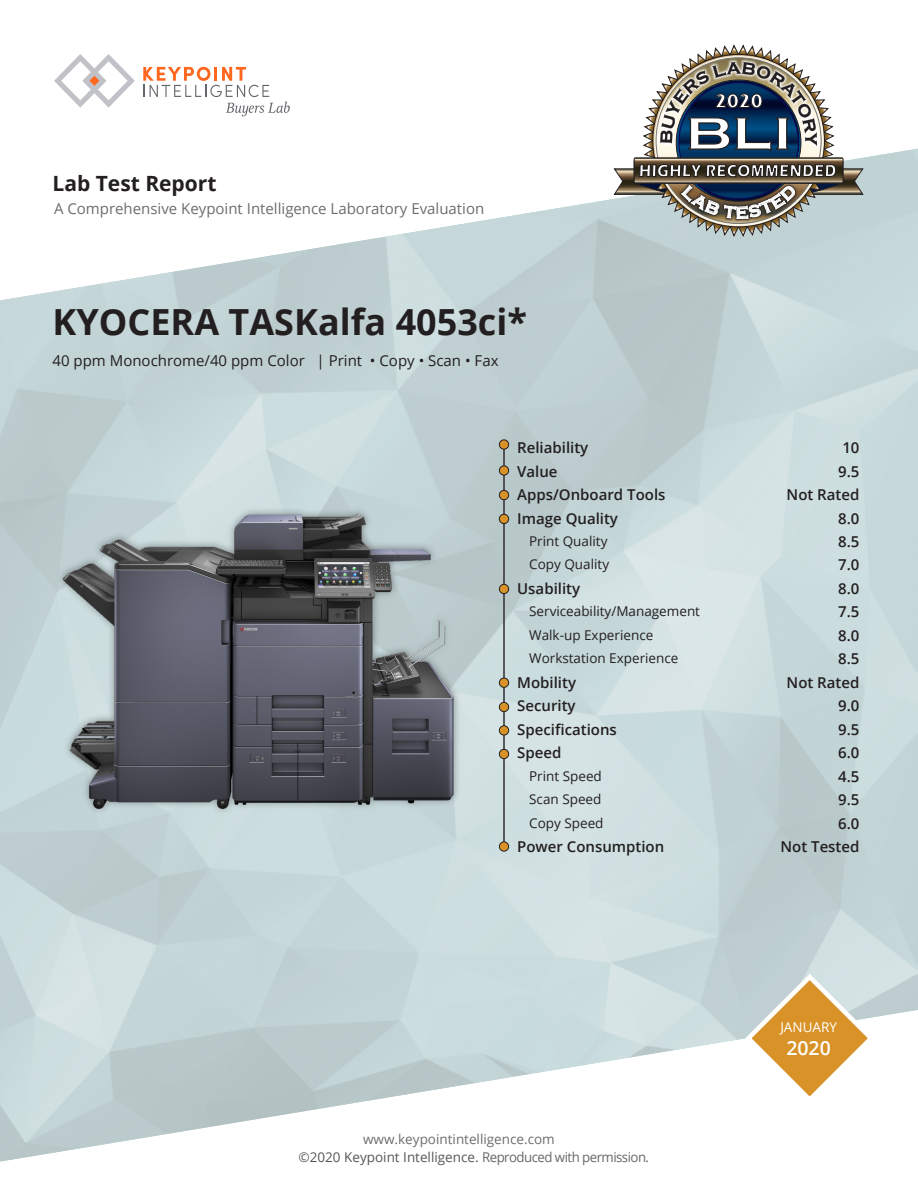
<style>
.page{position:relative;width:918px;height:1188px;background:#fff}
.page>*{position:absolute;margin:0;border:0;box-sizing:border-box;transform-origin:0 0}
.t1{font:700 36px "Open Sans";color:#231f20}
.t2{font:700 21px "Open Sans";color:#231f20}
.t3{font:700 20.1px "Friz Quadrata IT Cby BT";color:#fff}
.t4{font:600 19.5px "Open Sans";color:#fff}
.t5{font:600 15px "Open Sans";color:#231f20}
.t6{font:15px "Open Sans";color:#6c6d70}
.t7{font:15px "Open Sans";color:#231f20}
.t8{font:13.5px "Open Sans";color:#231f20}
.t9{font:13.5px "Open Sans";letter-spacing:-.02em;color:#555659}
.t10{font:13.5px "Open Sans";color:#6c6d70}
.t11{font:13.5px "Open Sans";color:#fff}
.s1{color:#68676a}
</style>
<div class="page">
<img style="left:0;top:148px;width:918px;height:1014px">
<img style="left:640px;top:237px;width:197px;height:19px">
<svg style="left:54px;top:54px;width:81px;height:54px"></svg>
<svg style="left:143px;top:67px;width:147px;height:49px"></svg>
<svg style="left:748px;top:977px;width:123px;height:123px;fill:#d99227"></svg>
<div style="left:746px;top:975px;width:127px;height:127px;border:4px solid #fff;border-radius:50%"></div>
<hr style="left:503px;top:443px;width:2px;height:403px;background:#312f30">
<div style="left:499px;top:440px;width:10px;height:9px;background:#d99227;border-radius:50%"></div>
<div style="left:499px;top:440px;width:10px;height:10px;border:1px solid #231f20;border-radius:50%"></div>
<div style="left:499px;top:466px;width:10px;height:9px;background:#d99227;border-radius:50%"></div>
<div style="left:499px;top:465px;width:10px;height:11px;border:1px solid #231f20;border-radius:50%"></div>
<div style="left:499px;top:678px;width:10px;height:9px;background:#d99227;border-radius:50%"></div>
<div style="left:499px;top:678px;width:10px;height:10px;border:1px solid #231f20;border-radius:50%"></div>
<div style="left:499px;top:702px;width:10px;height:10px;background:#d99227;border-radius:50%"></div>
<div style="left:499px;top:702px;width:10px;height:10px;border:1px solid #231f20;border-radius:50%"></div>
<div style="left:499px;top:726px;width:10px;height:9px;background:#d99227;border-radius:50%"></div>
<div style="left:499px;top:725px;width:10px;height:10px;border:1px solid #231f20;border-radius:50%"></div>
<div style="left:499px;top:749px;width:10px;height:10px;background:#d99227;border-radius:50%"></div>
<div style="left:499px;top:749px;width:10px;height:10px;border:1px solid #231f20;border-radius:50%"></div>
<div style="left:499px;top:842px;width:10px;height:9px;background:#d99227;border-radius:50%"></div>
<div style="left:499px;top:841px;width:10px;height:11px;border:1px solid #231f20;border-radius:50%"></div>
<div style="left:499px;top:584px;width:10px;height:10px;background:#d99227;border-radius:50%"></div>
<div style="left:499px;top:584px;width:10px;height:10px;border:1px solid #231f20;border-radius:50%"></div>
<div style="left:499px;top:514px;width:10px;height:10px;background:#d99227;border-radius:50%"></div>
<div style="left:499px;top:514px;width:10px;height:10px;border:1px solid #231f20;border-radius:50%"></div>
<div style="left:499px;top:490px;width:10px;height:10px;background:#d99227;border-radius:50%"></div>
<div style="left:499px;top:490px;width:10px;height:10px;border:1px solid #231f20;border-radius:50%"></div>
<img style="left:52px;top:436px;width:412px;height:450px">
<svg style="left:613px;top:44px;width:251px;height:193px"></svg>
<h2 class="t2" style="left:52px;top:168px;width:166px">Lab Test Report</h2>
<p class="t6" style="left:54px;top:198px;width:432px">A Comprehensive Keypoint Intelligence Laboratory Evaluation</p>
<h1 class="t1" style="left:52px;top:297px;width:476px">KYOCERA TASKalfa 4053ci*</h1>
<p class="t7" style="left:52px;top:350px;width:448px">40 ppm Monochrome/40 ppm Color | Print • Copy • Scan • Fax</p>
<h3 class="t3" style="left:715px;top:88px;width:49px">2020</h3>
<p class="t5" style="left:517px;top:437px;width:73px">Reliability</p>
<p class="t5" style="left:842px;top:437px;width:19px">10</p>
<p class="t5" style="left:517px;top:461px;width:42px">Value</p>
<p class="t5" style="left:838px;top:461px;width:23px">9.5</p>
<p class="t5" style="left:517px;top:484px;width:150px">Apps/Onboard Tools</p>
<p class="t5" style="left:787px;top:484px;width:74px">Not Rated</p>
<p class="t5" style="left:517px;top:508px;width:102px">Image Quality</p>
<p class="t5" style="left:838px;top:508px;width:23px">8.0</p>
<p class="t8" style="left:529px;top:532px;width:80px">Print Quality</p>
<p class="t5" style="left:838px;top:531px;width:23px">8.5</p>
<p class="t8" style="left:529px;top:555px;width:81px">Copy Quality</p>
<p class="t5" style="left:838px;top:555px;width:23px">7.0</p>
<p class="t5" style="left:517px;top:578px;width:64px">Usability</p>
<p class="t5" style="left:838px;top:578px;width:23px">8.0</p>
<p class="t8" style="left:529px;top:602px;width:172px">Serviceability/Management</p>
<p class="t5" style="left:838px;top:602px;width:23px">7.5</p>
<p class="t8" style="left:529px;top:626px;width:126px">Walk-up Experience</p>
<p class="t5" style="left:838px;top:625px;width:23px">8.0</p>
<p class="t8" style="left:529px;top:649px;width:151px">Workstation Experience</p>
<p class="t5" style="left:838px;top:649px;width:23px">8.5</p>
<p class="t5" style="left:517px;top:672px;width:60px">Mobility</p>
<p class="t5" style="left:787px;top:672px;width:74px">Not Rated</p>
<p class="t5" style="left:517px;top:696px;width:60px">Security</p>
<p class="t5" style="left:838px;top:696px;width:23px">9.0</p>
<p class="t5" style="left:517px;top:719px;width:101px">Specifications</p>
<p class="t5" style="left:838px;top:719px;width:23px">9.5</p>
<p class="t5" style="left:517px;top:743px;width:46px">Speed</p>
<p class="t5" style="left:838px;top:743px;width:23px">6.0</p>
<p class="t8" style="left:529px;top:766px;width:74px">Print Speed</p>
<p class="t5" style="left:838px;top:766px;width:23px">4.5</p>
<p class="t8" style="left:529px;top:790px;width:74px">Scan Speed</p>
<p class="t5" style="left:838px;top:789px;width:23px">9.5</p>
<p class="t8" style="left:529px;top:813px;width:76px">Copy Speed</p>
<p class="t5" style="left:838px;top:813px;width:23px">6.0</p>
<p class="t5" style="left:517px;top:836px;width:149px">Power Consumption</p>
<p class="t5" style="left:780px;top:836px;width:81px">Not Tested</p>
<p class="t10" style="left:363px;top:1130px;width:193px">www.keypointintelligence.com</p>
<p class="t9" style="left:299px;top:1148px;width:352px">©2020 Keypoint Intelligence. <span class="s1">Reproduced with permission.</span></p>
<p class="t11" style="left:780px;top:1018px;width:58px">JANUARY</p>
<h3 class="t4" style="left:786px;top:1035px;width:46px">2020</h3>
</div>
